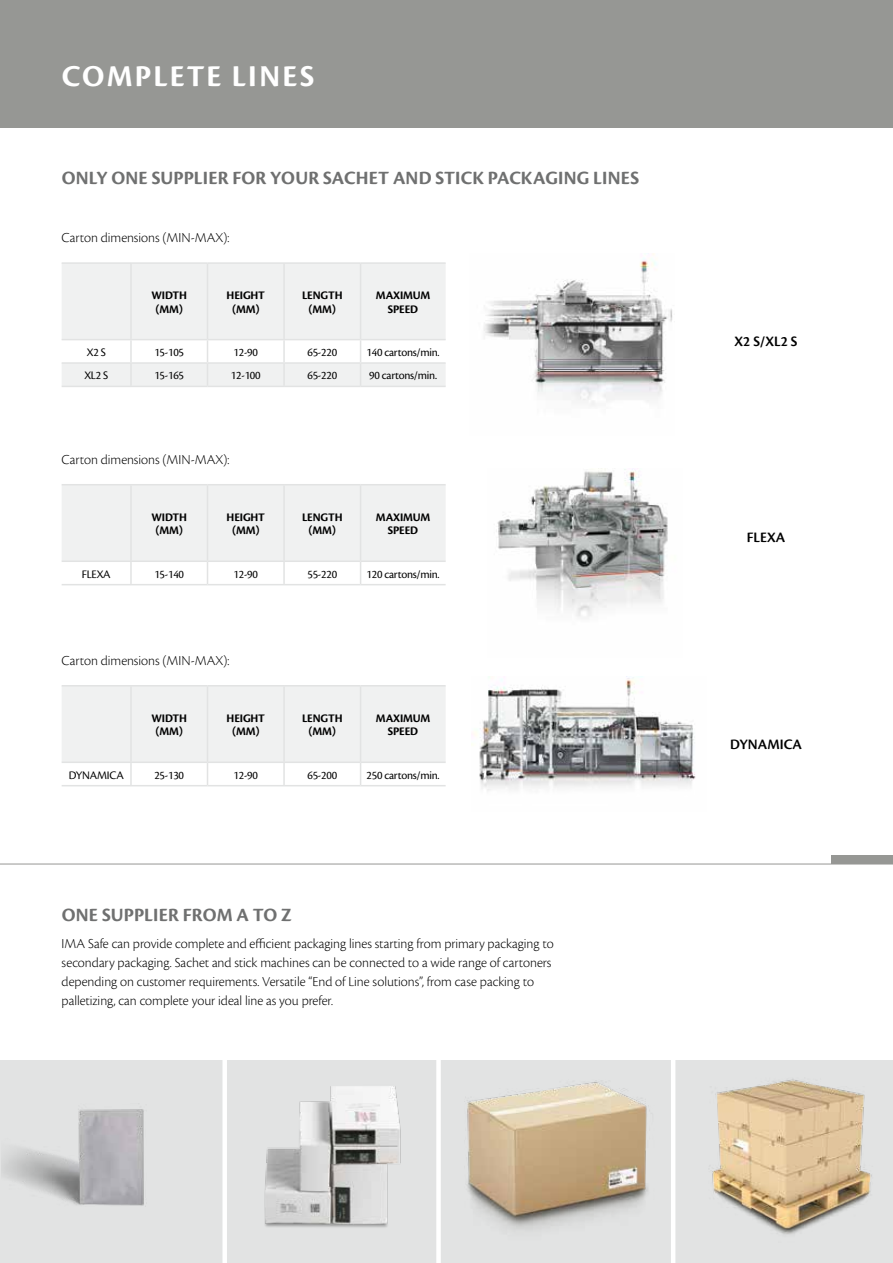
<style>
.page{position:relative;width:893px;height:1263px;background:#fff}
.page>*{position:absolute;margin:0;border:0;box-sizing:border-box;transform-origin:0 0}
.t1{font:31.5px "Cronos Pro Bold Subh";letter-spacing:.07em;color:#fff}
.t2{font:19.5px "Cronos Pro Bold Subh";letter-spacing:.005em;color:#6f7070}
.t3{font:15px "Cronos Pro Semibold Subh";color:#000}
.t4{font:14.25px/18.8px "Cronos Pro Lt Subh";color:#000}
.t5{font:12px "Cronos Pro Subh";letter-spacing:-.02em;color:#000}
.t6{font:12px/13.5px "Cronos Pro Bold Subh";letter-spacing:-.01em;color:#000;text-align:center}
</style>
<div class="page">
<img style="left:484px;top:253px;width:189px;height:153px">
<img style="left:496px;top:469px;width:172px;height:148px">
<img style="left:471px;top:677px;width:225px;height:114px">
<div style="left:831px;top:855px;width:62px;height:9px;background:#969794"></div>
<hr style="left:0;top:864px;width:893px;height:1px;background:#969794">
<div style="left:0;top:0;width:893px;height:128px;background:#969794"></div>
<div style="left:0;top:1061px;width:893px;height:202px;background:#e2e3e3"></div>
<img style="left:675px;top:1062px;width:197px;height:192px">
<img style="left:264px;top:1086px;width:137px;height:142px">
<div style="left:222px;top:1055px;width:5px;height:208px;background:#fff"></div>
<img style="left:467px;top:1082px;width:181px;height:148px">
<div style="left:436px;top:1055px;width:5px;height:208px;background:#fff"></div>
<hr style="left:671px;top:1055px;width:4px;height:208px;background:#fff">
<img style="left:2px;top:1109px;width:142px;height:97px">
<img style="left:79px;top:1110px;width:64px;height:94px">
<svg style="left:62px;top:264px;width:384px;height:122px;fill:#f0f1f1"></svg>
<hr style="left:62px;top:262px;width:69px;height:2px;background:#e2e3e3">
<hr style="left:131px;top:262px;width:76px;height:2px;background:#e2e3e3">
<hr style="left:207px;top:262px;width:77px;height:2px;background:#e2e3e3">
<hr style="left:284px;top:262px;width:77px;height:2px;background:#e2e3e3">
<hr style="left:361px;top:262px;width:85px;height:2px;background:#e2e3e3">
<hr style="left:283px;top:340px;width:2px;height:22px;background:#e2e3e3">
<hr style="left:361px;top:339px;width:85px;height:1px;background:#e2e3e3">
<hr style="left:283px;top:364px;width:2px;height:22px;background:#e2e3e3">
<hr style="left:361px;top:362px;width:85px;height:2px;background:#e2e3e3">
<svg style="left:360px;top:340px;width:1px;height:46px"></svg>
<hr style="left:62px;top:386px;width:69px;height:1px;background:#e2e3e3">
<hr style="left:131px;top:386px;width:76px;height:1px;background:#e2e3e3">
<hr style="left:207px;top:386px;width:77px;height:1px;background:#e2e3e3">
<hr style="left:284px;top:386px;width:77px;height:1px;background:#e2e3e3">
<hr style="left:361px;top:386px;width:85px;height:1px;background:#e2e3e3">
<hr style="left:130px;top:264px;width:2px;height:75px;background:#e2e3e3">
<hr style="left:207px;top:264px;width:1px;height:75px;background:#e2e3e3">
<hr style="left:283px;top:264px;width:2px;height:75px;background:#e2e3e3">
<hr style="left:360px;top:264px;width:1px;height:75px;background:#e2e3e3">
<hr style="left:62px;top:339px;width:69px;height:1px;background:#e2e3e3">
<hr style="left:131px;top:339px;width:76px;height:1px;background:#e2e3e3">
<hr style="left:130px;top:340px;width:2px;height:22px;background:#e2e3e3">
<hr style="left:207px;top:339px;width:77px;height:1px;background:#e2e3e3">
<hr style="left:284px;top:339px;width:77px;height:1px;background:#e2e3e3">
<hr style="left:62px;top:362px;width:69px;height:2px;background:#e2e3e3">
<hr style="left:131px;top:362px;width:76px;height:2px;background:#e2e3e3">
<hr style="left:130px;top:364px;width:2px;height:22px;background:#e2e3e3">
<hr style="left:207px;top:362px;width:77px;height:2px;background:#e2e3e3">
<svg style="left:207px;top:340px;width:1px;height:46px"></svg>
<hr style="left:284px;top:362px;width:77px;height:2px;background:#e2e3e3">
<hr style="left:62px;top:484px;width:69px;height:1px;background:#e2e3e3">
<hr style="left:131px;top:484px;width:76px;height:1px;background:#e2e3e3">
<hr style="left:207px;top:484px;width:77px;height:1px;background:#e2e3e3">
<hr style="left:284px;top:484px;width:77px;height:1px;background:#e2e3e3">
<hr style="left:361px;top:484px;width:85px;height:1px;background:#e2e3e3">
<hr style="left:361px;top:584px;width:85px;height:1px;background:#e2e3e3">
<svg style="left:62px;top:485px;width:384px;height:99px"></svg>
<hr style="left:284px;top:560px;width:77px;height:2px;background:#e2e3e3">
<hr style="left:62px;top:584px;width:69px;height:1px;background:#e2e3e3">
<hr style="left:131px;top:584px;width:76px;height:1px;background:#e2e3e3">
<hr style="left:207px;top:584px;width:77px;height:1px;background:#e2e3e3">
<hr style="left:284px;top:584px;width:77px;height:1px;background:#e2e3e3">
<hr style="left:62px;top:685px;width:69px;height:1px;background:#e2e3e3">
<hr style="left:131px;top:685px;width:76px;height:1px;background:#e2e3e3">
<hr style="left:207px;top:685px;width:77px;height:1px;background:#e2e3e3">
<hr style="left:284px;top:685px;width:77px;height:1px;background:#e2e3e3">
<hr style="left:361px;top:685px;width:85px;height:1px;background:#e2e3e3">
<hr style="left:361px;top:785px;width:85px;height:1px;background:#e2e3e3">
<svg style="left:62px;top:686px;width:384px;height:99px"></svg>
<hr style="left:284px;top:761px;width:77px;height:2px;background:#e2e3e3">
<hr style="left:62px;top:785px;width:69px;height:1px;background:#e2e3e3">
<hr style="left:131px;top:785px;width:76px;height:1px;background:#e2e3e3">
<hr style="left:207px;top:785px;width:77px;height:1px;background:#e2e3e3">
<hr style="left:284px;top:785px;width:77px;height:1px;background:#e2e3e3">
<h1 class="t1" style="left:62px;top:58px;width:254px">COMPLETE LINES</h1>
<h2 class="t2" style="left:62px;top:166px;width:579px">ONLY ONE SUPPLIER FOR YOUR SACHET AND STICK PACKAGING LINES</h2>
<p class="t4" style="left:62px;top:228px;width:169px">Carton dimensions (MIN-MAX):</p>
<p class="t6" style="left:152px;top:289px;width:37px">WIDTH (MM)</p>
<p class="t6" style="left:227px;top:289px;width:40px">HEIGHT (MM)</p>
<p class="t6" style="left:302px;top:289px;width:42px">LENGTH (MM)</p>
<p class="t6" style="left:376px;top:289px;width:56px">MAXIMUM<br>SPEED</p>
<p class="t5" style="left:87px;top:345px;width:20px">X2 S</p>
<p class="t5" style="left:154px;top:345px;width:31px">15-105</p>
<p class="t5" style="left:234px;top:345px;width:26px">12-90</p>
<p class="t5" style="left:307px;top:345px;width:31px">65-220</p>
<p class="t5" style="left:367px;top:345px;width:75px">140 cartons/min.</p>
<p class="t5" style="left:84px;top:369px;width:25px">XL2 S</p>
<p class="t5" style="left:154px;top:369px;width:31px">15-165</p>
<p class="t5" style="left:231px;top:369px;width:31px">12-100</p>
<p class="t5" style="left:307px;top:369px;width:31px">65-220</p>
<p class="t5" style="left:369px;top:369px;width:69px">90 cartons/min.</p>
<p class="t4" style="left:62px;top:450px;width:169px">Carton dimensions (MIN-MAX):</p>
<p class="t6" style="left:152px;top:511px;width:37px">WIDTH (MM)</p>
<p class="t6" style="left:227px;top:511px;width:40px">HEIGHT (MM)</p>
<p class="t6" style="left:302px;top:511px;width:42px">LENGTH (MM)</p>
<p class="t6" style="left:376px;top:511px;width:56px">MAXIMUM<br>SPEED</p>
<p class="t5" style="left:82px;top:567px;width:30px">FLEXA</p>
<p class="t5" style="left:154px;top:567px;width:31px">15-140</p>
<p class="t5" style="left:234px;top:567px;width:26px">12-90</p>
<p class="t5" style="left:307px;top:567px;width:31px">55-220</p>
<p class="t5" style="left:367px;top:567px;width:75px">120 cartons/min.</p>
<p class="t4" style="left:62px;top:651px;width:169px">Carton dimensions (MIN-MAX):</p>
<p class="t6" style="left:152px;top:712px;width:37px">WIDTH (MM)</p>
<p class="t6" style="left:227px;top:712px;width:40px">HEIGHT (MM)</p>
<p class="t6" style="left:302px;top:712px;width:42px">LENGTH (MM)</p>
<p class="t6" style="left:376px;top:712px;width:56px">MAXIMUM<br>SPEED</p>
<p class="t5" style="left:69px;top:768px;width:56px">DYNAMICA</p>
<p class="t5" style="left:154px;top:768px;width:31px">25-130</p>
<p class="t5" style="left:234px;top:768px;width:26px">12-90</p>
<p class="t5" style="left:307px;top:768px;width:31px">65-200</p>
<p class="t5" style="left:367px;top:768px;width:75px">250 cartons/min.</p>
<h2 class="t2" style="left:62px;top:904px;width:231px">ONE SUPPLIER FROM A TO Z</h2>
<p class="t4" style="left:62px;top:934px;width:493px">IMA Safe can provide complete and efficient packaging lines starting from primary packaging to secondary packaging. Sachet and stick machines can be connected to a wide range of cartoners depending on customer requirements. Versatile “End of Line solutions”, from case packing to palletizing, can complete your ideal line as you prefer.</p>
<p class="t3" style="left:735px;top:333px;width:64px">X2 S/XL2 S</p>
<p class="t3" style="left:747px;top:529px;width:40px">FLEXA</p>
<p class="t3" style="left:730px;top:735px;width:73px">DYNAMICA</p>
</div>
